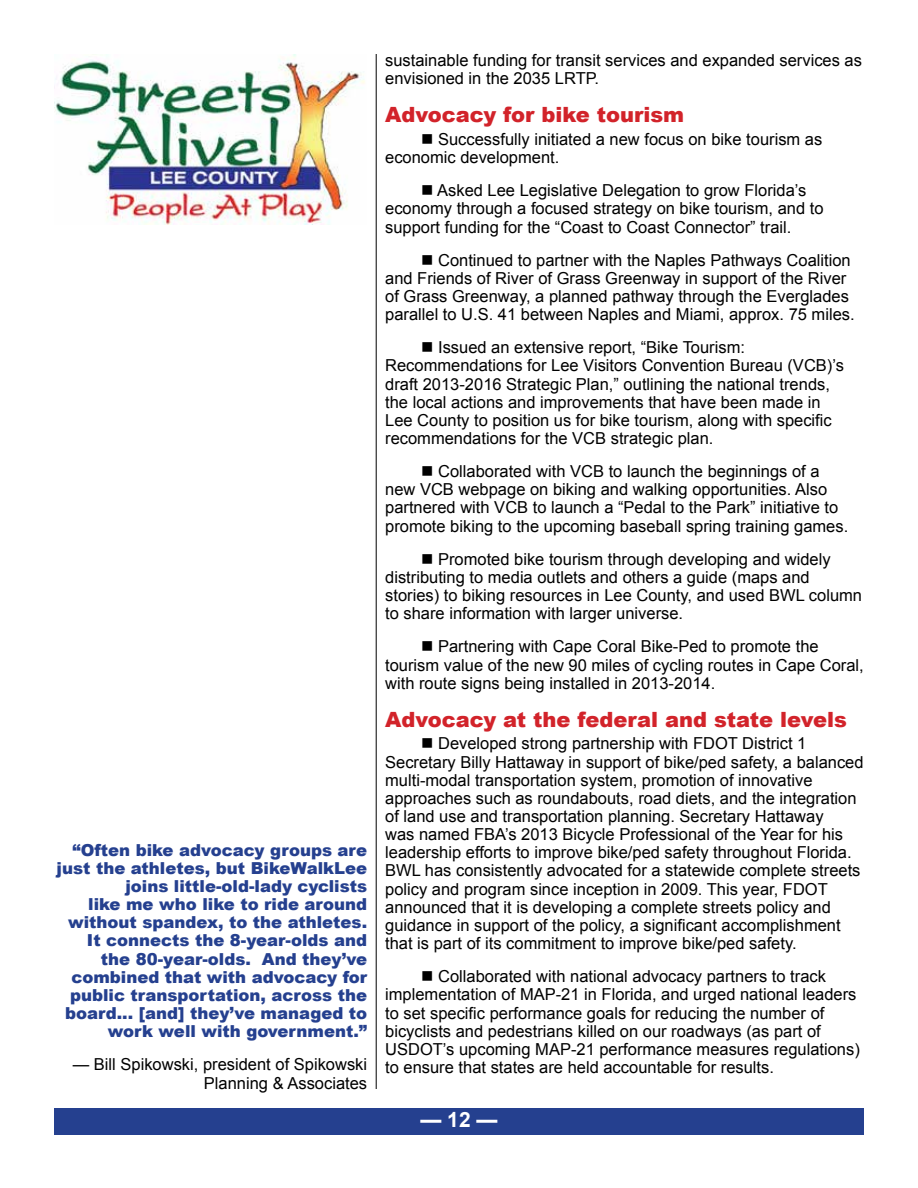
<style>
.page{position:relative;width:918px;height:1188px;background:#fff}
.page>*{position:absolute;margin:0;border:0;box-sizing:border-box;transform-origin:0 0}
.t1{font:900 21px "Arial";color:#d2232a}
.t2{font:700 21px "Arial";color:#fff}
.t3{font:16.5px/18.1px "Arial";color:#000}
.t4{font:900 16.5px/18.1px "Arial";color:#25408f;text-align:right}
</style>
<div class="page">
<div style="left:54px;top:1108px;width:810px;height:27px;background:#25408f"></div>
<hr style="left:376px;top:54px;width:1px;height:1035px;background:#000">
<img style="left:54px;top:54px;width:311px;height:170px">
<p class="t4" style="left:57px;top:840px;width:312px">“Often bike advocacy groups are just the athletes, but BikeWalkLee joins little-old-lady cyclists<br>like me who like to ride around without spandex, to the athletes.<br>It connects the 8-year-olds and the 80-year-olds. And they’ve combined that with advocacy for public transportation, across the board... [and] they’ve managed to work well with government.”</p>
<p class="t3" style="left:73px;top:1056px;width:296px;text-align:right">— Bill Spikowski, president of Spikowski<br>Planning &amp; Associates</p>
<p class="t3" style="left:385px;top:51px;width:478px">sustainable funding for transit services and expanded services as envisioned in the 2035 LRTP.</p>
<p class="t1" style="left:385px;top:100px;width:301px">Advocacy for bike tourism</p>
<p class="t3" style="left:385px;top:130px;width:439px;text-indent:36px">■ Successfully initiated a new focus on bike tourism as economic development.</p>
<p class="t3" style="left:385px;top:182px;width:440px;text-indent:36px">■ Asked Lee Legislative Delegation to grow Florida’s economy through a focused strategy on bike tourism, and to support funding for the “Coast to Coast Connector” trail.</p>
<p class="t3" style="left:385px;top:251px;width:471px;text-indent:36px">■ Continued to partner with the Naples Pathways Coalition and Friends of River of Grass Greenway in support of the River of Grass Greenway, a planned pathway through the Everglades parallel to U.S. 41 between Naples and Miami, approx. 75 miles.</p>
<p class="t3" style="left:385px;top:339px;width:460px;text-indent:36px">■ Issued an extensive report, “Bike Tourism:<br>Recommendations for Lee Visitors Convention Bureau (VCB)’s draft 2013-2016 Strategic Plan,” outlining the national trends, the local actions and improvements that have been made in Lee County to position us for bike tourism, along with specific recommendations for the VCB strategic plan.</p>
<p class="t3" style="left:385px;top:462px;width:465px;text-indent:36px">■ Collaborated with VCB to launch the beginnings of a new VCB webpage on biking and walking opportunities. Also partnered with VCB to launch a “Pedal to the Park” initiative to promote biking to the upcoming baseball spring training games.</p>
<p class="t3" style="left:385px;top:550px;width:478px;text-indent:36px">■ Promoted bike tourism through developing and widely distributing to media outlets and others a guide (maps and stories) to biking resources in Lee County, and used BWL column to share information with larger universe.</p>
<p class="t3" style="left:385px;top:638px;width:480px;text-indent:36px">■ Partnering with Cape Coral Bike-Ped to promote the tourism value of the new 90 miles of cycling routes in Cape Coral, with route signs being installed in 2013-2014.</p>
<p class="t1" style="left:385px;top:704px;width:463px">Advocacy at the federal and state levels</p>
<p class="t3" style="left:385px;top:735px;width:480px;text-indent:36px">■ Developed strong partnership with FDOT District 1<br>Secretary Billy Hattaway in support of bike/ped safety, a balanced multi-modal transportation system, promotion of innovative approaches such as roundabouts, road diets, and the integration of land use and transportation planning. Secretary Hattaway<br>was named FBA’s 2013 Bicycle Professional of the Year for his leadership efforts to improve bike/ped safety throughout Florida.<br>BWL has consistently advocated for a statewide complete streets policy and program since inception in 2009. This year, FDOT announced that it is developing a complete streets policy and guidance in support of the policy, a significant accomplishment that is part of its commitment to improve bike/ped safety.</p>
<p class="t3" style="left:385px;top:968px;width:476px;text-indent:36px">■ Collaborated with national advocacy partners to track implementation of MAP-21 in Florida, and urged national leaders to set specific performance goals for reducing the number of bicyclists and pedestrians killed on our roadways (as part of USDOT’s upcoming MAP-21 performance measures regulations) to ensure that states are held accountable for results.</p>
<p class="t2" style="left:420px;top:1105px;width:79px">— 12 —</p>
</div>
